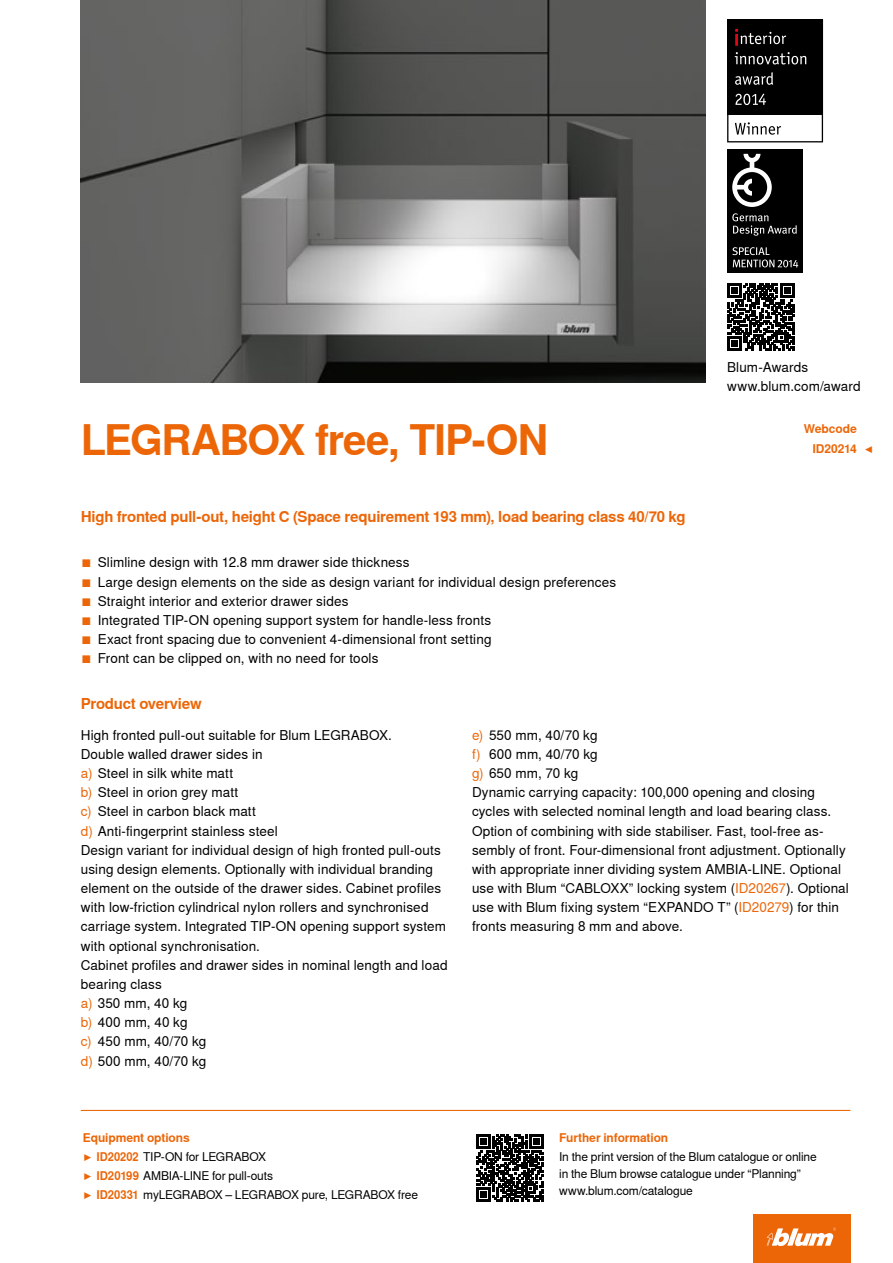
<style>
.page{position:relative;width:893px;height:1263px;background:#fff}
.page>*{position:absolute;margin:0;border:0;box-sizing:border-box;transform-origin:0 0}
.CB_AF_Ueber_Tit2{font:700 42px "Nimbus Sans Global";letter-spacing:-.035em;color:#ec6608}
.CB_AF_Ueber_Ber1o_li{font:700 15px "Nimbus Sans Global";letter-spacing:-.015em;color:#ec6608}
.CB_AF_FliesIMG_li{font:13.5px/19.2px "Nimbus Sans Global";letter-spacing:.01em;color:#000}
.CB_AF_Bes_IMG9{font:13.5px "Nimbus Sans Global";letter-spacing:.01em;color:#000}
.CB_AF_Fliess_li{font:12px "Nimbus Sans Global";letter-spacing:-.01em;color:#000}
.CB_AF_Ueber_Ber2o_li{font:12px "Nimbus Sans Global";letter-spacing:-.015em;color:#000}
.CB_AF_Ueber_Ber2o_li-2{font:700 12px "Nimbus Sans Global";letter-spacing:-.01em;color:#ec6608}
.CB_AF_Ueber_Ber2o_re{font:700 12px "Nimbus Sans Global";letter-spacing:-.005em;color:#ec6608}
.s1{color:#ec6608}
.s2{font-weight:700;color:#ec6608}
</style>
<div class="page">
<img style="left:81px;top:0;width:625px;height:383px">
<svg style="left:727px;top:19px;width:96px;height:123px"></svg>
<div style="left:727px;top:149px;width:75px;height:123px;background:#000"></div>
<svg style="left:732px;top:154px;width:40px;height:53px"></svg>
<svg style="left:732px;top:247px;width:66px;height:21px"></svg>
<svg style="left:732px;top:213px;width:65px;height:23px"></svg>
<div style="left:753px;top:1214px;width:97px;height:49px;background:#ec6608"></div>
<svg style="left:767px;top:1227px;width:69px;height:19px"></svg>
<svg style="left:727px;top:284px;width:67px;height:67px"></svg>
<hr style="left:81px;top:1110px;width:769px;height:1px;background:#ec6608">
<svg style="left:476px;top:1134px;width:67px;height:67px"></svg>
<p class="CB_AF_Ueber_Tit2" style="left:81px;top:416px;width:469px">LEGRABOX free, TIP-ON</p>
<p class="CB_AF_Ueber_Ber1o_li" style="left:81px;top:508px;width:606px">High fronted pull-out, height C (Space requirement 193 mm), load bearing class 40/70 kg</p>
<p class="CB_AF_Bes_IMG9" style="left:81px;top:555px;width:330px"><span class="s1">■</span> Slimline design with 12.8 mm drawer side thickness</p>
<p class="CB_AF_Bes_IMG9" style="left:81px;top:574px;width:537px"><span class="s1">■</span> Large design elements on the side as design variant for individual design preferences</p>
<p class="CB_AF_Bes_IMG9" style="left:81px;top:593px;width:269px"><span class="s1">■</span> Straight interior and exterior drawer sides</p>
<p class="CB_AF_Bes_IMG9" style="left:81px;top:612px;width:412px"><span class="s1">■</span> Integrated TIP-ON opening support system for handle-less fronts</p>
<p class="CB_AF_Bes_IMG9" style="left:81px;top:631px;width:412px"><span class="s1">■</span> Exact front spacing due to convenient 4-dimensional front setting</p>
<p class="CB_AF_Bes_IMG9" style="left:81px;top:651px;width:299px"><span class="s1">■</span> Front can be clipped on, with no need for tools</p>
<p class="CB_AF_Ueber_Ber1o_li" style="left:81px;top:695px;width:122px">Product overview</p>
<p class="CB_AF_FliesIMG_li" style="left:727px;top:358px;width:83px">Blum-Awards</p>
<p class="CB_AF_FliesIMG_li" style="left:727px;top:377px;width:135px">www.blum.com/award</p>
<p class="CB_AF_Ueber_Ber2o_re" style="left:804px;top:422px;width:55px">Webcode</p>
<p class="CB_AF_Ueber_Ber2o_re" style="left:812px;top:441px;width:46px">ID20214</p>
<p class="CB_AF_Ueber_Ber2o_re" style="left:865px;top:441px;width:11px">◀</p>
<p class="CB_AF_FliesIMG_li" style="left:81px;top:725px;width:313px">High fronted pull-out suitable for Blum LEGRABOX.</p>
<p class="CB_AF_FliesIMG_li" style="left:81px;top:744px;width:183px">Double walled drawer sides in</p>
<p class="CB_AF_FliesIMG_li" style="left:81px;top:764px;width:154px"><span class="s1">a)</span> Steel in silk white matt</p>
<p class="CB_AF_FliesIMG_li" style="left:81px;top:783px;width:159px"><span class="s1">b)</span> Steel in orion grey matt</p>
<p class="CB_AF_FliesIMG_li" style="left:81px;top:802px;width:177px"><span class="s1">c)</span> Steel in carbon black matt</p>
<p class="CB_AF_FliesIMG_li" style="left:81px;top:821px;width:198px"><span class="s1">d)</span> Anti-fingerprint stainless steel</p>
<p class="CB_AF_FliesIMG_li" style="left:81px;top:840px;width:367px">Design variant for individual design of high fronted pull-outs using design elements. Optionally with individual branding element on the outside of the drawer sides. Cabinet profiles with low-friction cylindrical nylon rollers and synchronised carriage system. Integrated TIP-ON opening support system with optional synchronisation.</p>
<p class="CB_AF_FliesIMG_li" style="left:81px;top:955px;width:368px">Cabinet profiles and drawer sides in nominal length and load bearing class</p>
<p class="CB_AF_FliesIMG_li" style="left:81px;top:994px;width:108px"><span class="s1">a)</span> 350 mm, 40 kg</p>
<p class="CB_AF_FliesIMG_li" style="left:81px;top:1013px;width:108px"><span class="s1">b)</span> 400 mm, 40 kg</p>
<p class="CB_AF_FliesIMG_li" style="left:81px;top:1032px;width:127px"><span class="s1">c)</span> 450 mm, 40/70 kg</p>
<p class="CB_AF_FliesIMG_li" style="left:81px;top:1051px;width:127px"><span class="s1">d)</span> 500 mm, 40/70 kg</p>
<p class="CB_AF_FliesIMG_li" style="left:472px;top:725px;width:127px"><span class="s1">e)</span> 550 mm, 40/70 kg</p>
<p class="CB_AF_FliesIMG_li" style="left:472px;top:744px;width:127px"><span class="s1">f)</span> 600 mm, 40/70 kg</p>
<p class="CB_AF_FliesIMG_li" style="left:472px;top:764px;width:108px"><span class="s1">g)</span> 650 mm, 70 kg</p>
<p class="CB_AF_FliesIMG_li" style="left:472px;top:783px;width:378px">Dynamic carrying capacity: 100,000 opening and closing cycles with selected nominal length and load bearing class.<br>Option of combining with side stabiliser. Fast, tool-free as&shy;sembly of front. Four-dimensional front adjustment. Optionally with appropriate inner dividing system AMBIA-LINE. Optional use with Blum “CABLOXX” locking system (<span class="s1">ID20267</span>). Optional use with Blum fixing system “EXPANDO T” (<span class="s1">ID20279</span>) for thin fronts measuring 8 mm and above.</p>
<p class="CB_AF_Ueber_Ber2o_li-2" style="left:83px;top:1130px;width:108px">Equipment options</p>
<p class="CB_AF_Ueber_Ber2o_li" style="left:83px;top:1149px;width:185px"><span class="s1">▶</span> <span class="s2">ID20202</span> TIP-ON for LEGRABOX</p>
<p class="CB_AF_Ueber_Ber2o_li" style="left:83px;top:1169px;width:192px"><span class="s1">▶</span> <span class="s2">ID20199</span> AMBIA-LINE for pull-outs</p>
<p class="CB_AF_Ueber_Ber2o_li" style="left:83px;top:1188px;width:337px"><span class="s1">▶</span> <span class="s2">ID20331</span> myLEGRABOX – LEGRABOX pure, LEGRABOX free</p>
<p class="CB_AF_Ueber_Ber2o_li-2" style="left:559px;top:1130px;width:111px">Further information</p>
<p class="CB_AF_Fliess_li" style="left:559px;top:1149px;width:259px">In the print version of the Blum catalogue or online</p>
<p class="CB_AF_Fliess_li" style="left:559px;top:1166px;width:243px">in the Blum browse catalogue under “Planning”</p>
<p class="CB_AF_Fliess_li" style="left:559px;top:1183px;width:135px">www.blum.com/catalogue</p>
</div>
